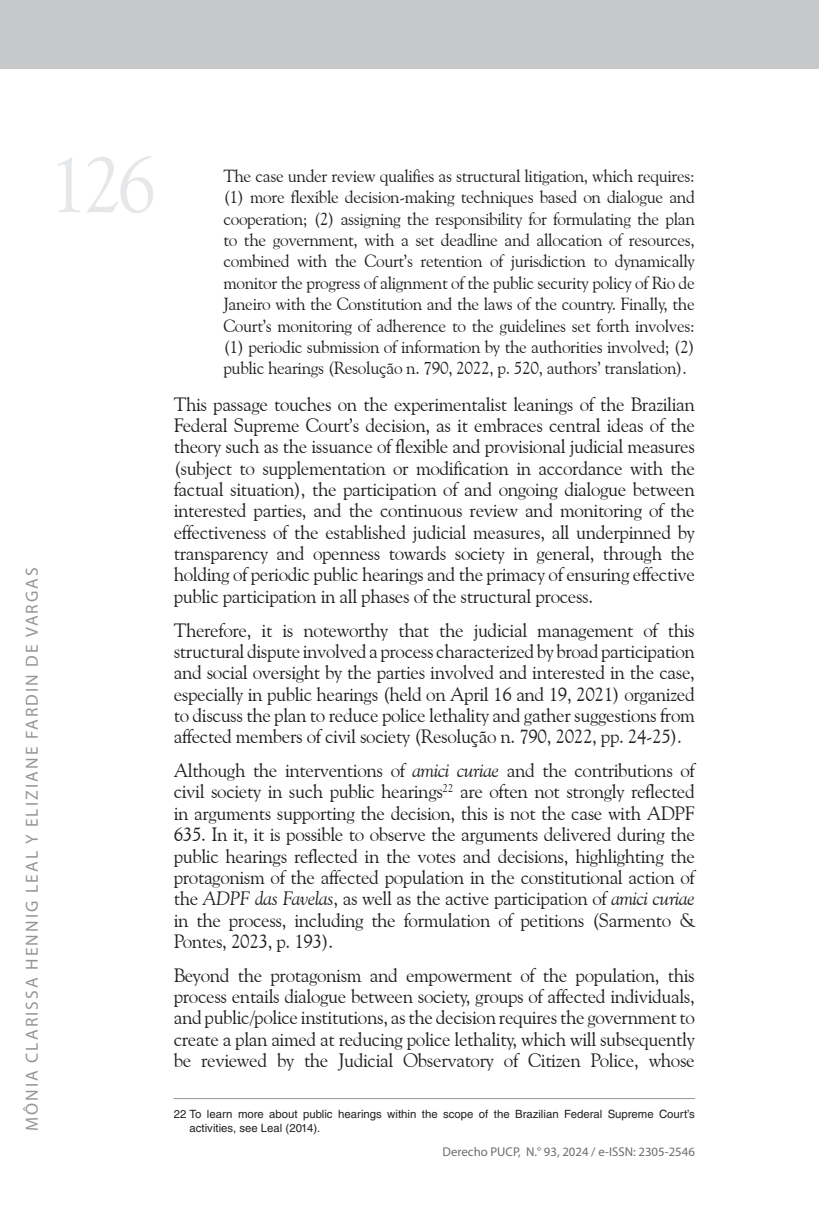
<style>
.page{position:relative;width:819px;height:1206px;background:#fff}
.page>*{position:absolute;margin:0;border:0;box-sizing:border-box;transform-origin:0 0}
.t1{font:78.75px "Goudy Old Style BT";color:#e6e7e9}
._02_texto_normal{font:19.25px/21.3px "Goudy Old Style BT";letter-spacing:-.02em;color:#231f20;text-align:justify}
._08_texto_normal_Cit{font:17.5px/21.3px "Goudy Old Style BT";letter-spacing:-.02em;color:#231f20;text-align:justify}
.t2{font:17.5px "Myriad Pro";letter-spacing:.12em;color:#939598}
.t3{font:12.78px "Myriad Pro";color:#6c6d70}
._07_texto_normal_pie{font:11.38px/14px "Helvetica LT Std";color:#231f20}
.s1{font-style:italic}
</style>
<div class="page">
<div style="left:0;top:0;width:819px;height:69px;background:#c7c8ca"></div>
<hr style="left:174px;top:1098px;width:520px;height:1px;background:#939598">
<h1 class="t1" style="left:49px;top:136px;width:109px">126</h1>
<p class="t2" style="left:21px;top:1131px;width:566px;rotate:-90deg">MÔNIA CLARISSA HENNIG LEAL Y ELIZIANE FARDIN DE VARGAS</p>
<p class="_08_texto_normal_Cit" style="left:223px;top:165px;width:473px">The case under review qualifies as structural litigation, which requires: (1) more flexible decision-making techniques based on dialogue and cooperation; (2) assigning the responsibility for formulating the plan to the government, with a set deadline and allocation of resources, combined with the Court’s retention of jurisdiction to dynamically monitor the progress of alignment of the public security policy of Rio de Janeiro with the Constitution and the laws of the country. Finally, the Court’s monitoring of adherence to the guidelines set forth involves: (1) periodic submission of information by the authorities involved; (2) public hearings (Resolução n. 790, 2022, p. 520, authors’ translation).</p>
<p class="_02_texto_normal" style="left:174px;top:393px;width:522px">This passage touches on the experimentalist leanings of the Brazilian Federal Supreme Court’s decision, as it embraces central ideas of the theory such as the issuance of flexible and provisional judicial measures (subject to supplementation or modification in accordance with the factual situation), the participation of and ongoing dialogue between interested parties, and the continuous review and monitoring of the effectiveness of the established judicial measures, all underpinned by transparency and openness towards society in general, through the holding of periodic public hearings and the primacy of ensuring effective public participation in all phases of the structural process.</p>
<p class="_02_texto_normal" style="left:174px;top:619px;width:522px">Therefore, it is noteworthy that the judicial management of this structural dispute involved a process characterized by broad participation and social oversight by the parties involved and interested in the case, especially in public hearings (held on April 16 and 19, 2021) organized to discuss the plan to reduce police lethality and gather suggestions from affected members of civil society (Resolução n. 790, 2022, pp. 24-25).</p>
<p class="_02_texto_normal" style="left:174px;top:759px;width:522px">Although the interventions of <span class="s1">amici curiae</span> and the contributions of civil society in such public hearings<sup>22</sup> are often not strongly reflected in arguments supporting the decision, this is not the case with ADPF 635. In it, it is possible to observe the arguments delivered during the public hearings reflected in the votes and decisions, highlighting the protagonism of the affected population in the constitutional action of the <span class="s1">ADPF das Favelas</span>, as well as the active participation of <span class="s1">amici curiae </span>in the process, including the formulation of petitions (Sarmento &amp; Pontes, 2023, p. 193).</p>
<p class="_02_texto_normal" style="left:174px;top:964px;width:522px">Beyond the protagonism and empowerment of the population, this process entails dialogue between society, groups of affected individuals, and public/police institutions, as the decision requires the government to create a plan aimed at reducing police lethality, which will subsequently be reviewed by the Judicial Observatory of Citizen Police, whose</p>
<p class="_07_texto_normal_pie" style="left:189px;top:1106px;width:506px;text-indent:-16px">22 To learn more about public hearings within the scope of the Brazilian Federal Supreme Court’s activities, see Leal (2014).</p>
<p class="t3" style="left:442px;top:1144px;width:254px">Derecho PUCP, N.° 93, 2024 / e-ISSN: 2305-2546</p>
</div>
